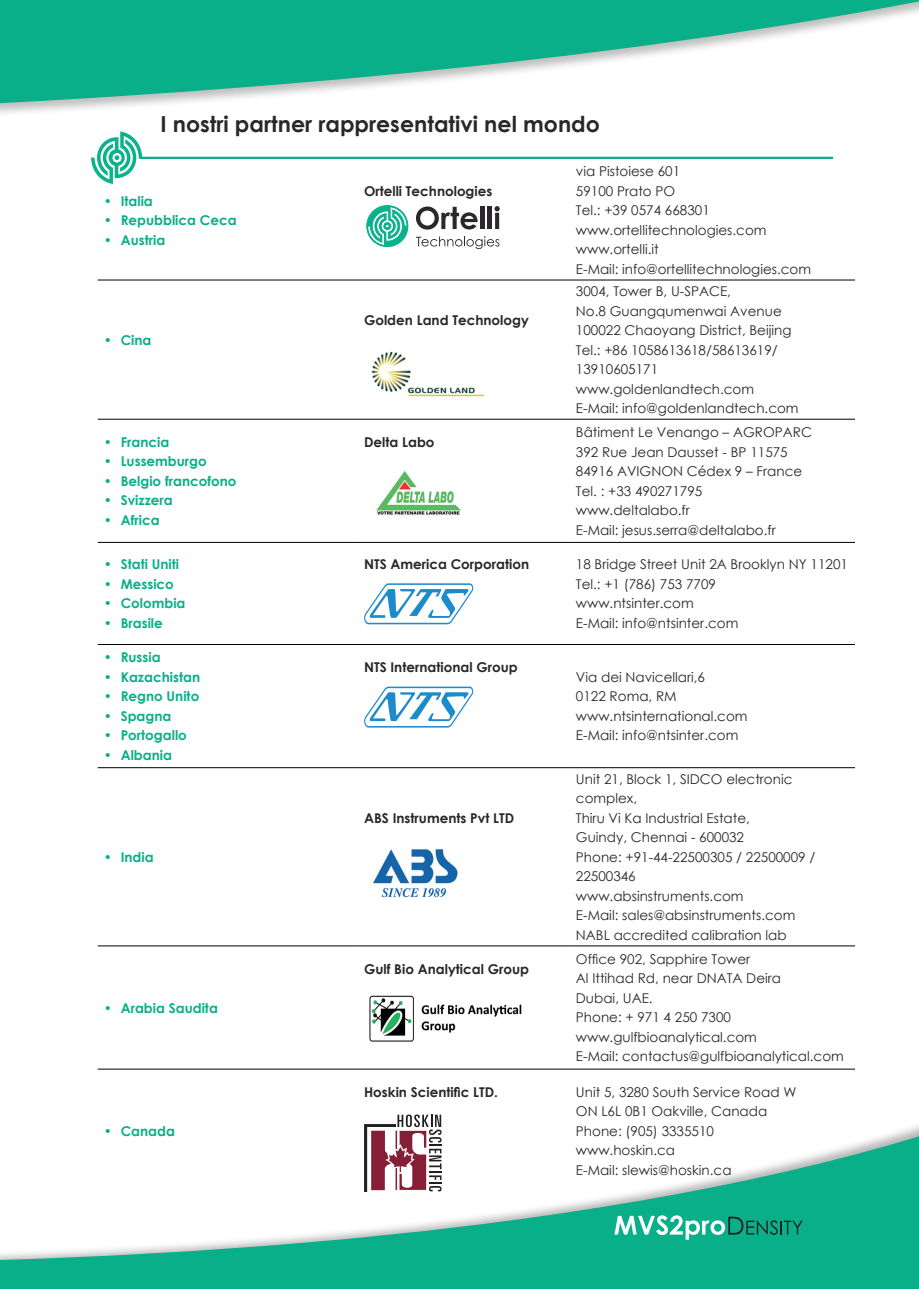
<style>
.page{position:relative;width:919px;height:1289px;background:#fff}
.page>*{position:absolute;margin:0;border:0;box-sizing:border-box;transform-origin:0 0}
.t1{font:700 22.05px "Century Gothic";color:#27282b}
.t2{font:13.5px/19.5px "Century Gothic";color:#27282b}
.t3{font:700 13.5px "Century Gothic";color:#09af89}
.t4{font:700 13.5px "Century Gothic";color:#27282b}
</style>
<div class="page">
<svg style="left:0;top:0;width:918px;height:114px;fill:#09af89"></svg>
<svg style="left:0;top:1068px;width:918px;height:220px"></svg>
<svg style="left:614px;top:1215px;width:188px;height:24px"></svg>
<hr style="left:139px;top:157px;width:694px;height:2px;background:#09af89">
<svg style="left:91px;top:131px;width:51px;height:53px"></svg>
<hr style="left:98px;top:280px;width:260px;height:1px;background:#000001">
<hr style="left:358px;top:280px;width:212px;height:1px;background:#000001">
<hr style="left:570px;top:280px;width:284px;height:1px;background:#000001">
<hr style="left:98px;top:419px;width:260px;height:1px;background:#000001">
<hr style="left:358px;top:419px;width:212px;height:1px;background:#000001">
<hr style="left:570px;top:419px;width:284px;height:1px;background:#000001">
<hr style="left:98px;top:542px;width:260px;height:1px;background:#000001">
<hr style="left:358px;top:542px;width:212px;height:1px;background:#000001">
<hr style="left:570px;top:542px;width:284px;height:1px;background:#000001">
<hr style="left:98px;top:644px;width:260px;height:1px;background:#000001">
<hr style="left:358px;top:644px;width:212px;height:1px;background:#000001">
<hr style="left:570px;top:644px;width:284px;height:1px;background:#000001">
<hr style="left:98px;top:767px;width:260px;height:1px;background:#000001">
<hr style="left:358px;top:767px;width:212px;height:1px;background:#000001">
<hr style="left:570px;top:767px;width:284px;height:1px;background:#000001">
<hr style="left:98px;top:945px;width:260px;height:1px;background:#000001">
<hr style="left:358px;top:945px;width:212px;height:1px;background:#000001">
<hr style="left:570px;top:945px;width:284px;height:1px;background:#000001">
<hr style="left:98px;top:1068px;width:260px;height:1px;background:#000001">
<hr style="left:358px;top:1068px;width:212px;height:1px;background:#000001">
<hr style="left:570px;top:1068px;width:284px;height:1px;background:#000001">
<svg style="left:366px;top:205px;width:42px;height:42px"></svg>
<svg style="left:416px;top:206px;width:61px;height:23px"></svg>
<hr style="left:480px;top:206px;width:4px;height:23px;background:#2b272c">
<div style="left:487px;top:206px;width:5px;height:23px;background:#2b272c"></div>
<svg style="left:494px;top:206px;width:5px;height:23px"></svg>
<svg style="left:416px;top:236px;width:83px;height:13px"></svg>
<img style="left:371px;top:351px;width:114px;height:46px">
<img style="left:376px;top:471px;width:85px;height:44px">
<svg style="left:364px;top:583px;width:109px;height:41px"></svg>
<svg style="left:364px;top:686px;width:109px;height:41px"></svg>
<img style="left:373px;top:849px;width:85px;height:49px">
<img style="left:369px;top:995px;width:153px;height:47px">
<svg style="left:364px;top:1114px;width:77px;height:77px"></svg>
<h1 class="t1" style="left:160px;top:110px;width:441px">I nostri partner rappresentativi nel mondo</h1>
<p class="t3" style="left:104px;top:192px;width:51px">• Italia</p>
<p class="t3" style="left:104px;top:212px;width:134px">• Repubblica Ceca</p>
<p class="t3" style="left:104px;top:231px;width:63px">• Austria</p>
<p class="t3" style="left:104px;top:331px;width:49px">• Cina</p>
<p class="t3" style="left:104px;top:433px;width:67px">• Francia</p>
<p class="t3" style="left:104px;top:453px;width:105px">• Lussemburgo</p>
<p class="t3" style="left:104px;top:472px;width:134px">• Belgio francofono</p>
<p class="t3" style="left:104px;top:491px;width:71px">• Svizzera</p>
<p class="t3" style="left:104px;top:511px;width:57px">• Africa</p>
<p class="t3" style="left:104px;top:555px;width:77px">• Stati Uniti</p>
<p class="t3" style="left:104px;top:575px;width:72px">• Messico</p>
<p class="t3" style="left:104px;top:594px;width:83px">• Colombia</p>
<p class="t3" style="left:104px;top:614px;width:61px">• Brasile</p>
<p class="t3" style="left:104px;top:648px;width:58px">• Russia</p>
<p class="t3" style="left:104px;top:668px;width:98px">• Kazachistan</p>
<p class="t3" style="left:104px;top:687px;width:97px">• Regno Unito</p>
<p class="t3" style="left:104px;top:707px;width:69px">• Spagna</p>
<p class="t3" style="left:104px;top:726px;width:85px">• Portogallo</p>
<p class="t3" style="left:104px;top:746px;width:70px">• Albania</p>
<p class="t3" style="left:104px;top:848px;width:51px">• India</p>
<p class="t3" style="left:104px;top:998px;width:116px">• Arabia Saudita</p>
<p class="t3" style="left:104px;top:1122px;width:73px">• Canada</p>
<p class="t4" style="left:364px;top:182px;width:130px">Ortelli Technologies</p>
<p class="t4" style="left:364px;top:312px;width:166px">Golden Land Technology</p>
<p class="t2" style="left:576px;top:161px;width:237px">via Pistoiese 601<br>59100 Prato PO<br>Tel.: +39 0574 668301 www.ortellitechnologies.com www.ortelli.it<br>E-Mail: info@ortellitechnologies.com</p>
<p class="t2" style="left:576px;top:281px;width:224px">3004, Tower B, U-SPACE,<br>No.8 Guangqumenwai Avenue<br>100022 Chaoyang District, Beijing<br>Tel.: +86 1058613618/58613619/<br>13910605171 www.goldenlandtech.com<br>E-Mail: info@goldenlandtech.com</p>
<p class="t4" style="left:364px;top:433px;width:72px">Delta Labo</p>
<p class="t2" style="left:576px;top:422px;width:237px">Bâtiment Le Venango – AGROPARC<br>392 Rue Jean Dausset - BP 11575<br>84916 AVIGNON Cédex 9 – France<br>Tel. : +33 490271795 www.deltalabo.fr<br>E-Mail: jesus.serra@deltalabo.fr</p>
<p class="t4" style="left:364px;top:555px;width:166px">NTS America Corporation</p>
<p class="t2" style="left:576px;top:554px;width:273px">18 Bridge Street Unit 2A Brooklyn NY 11201<br>Tel.: +1 (786) 753 7709<br>www.ntsinter.com<br>E-Mail: info@ntsinter.com</p>
<p class="t4" style="left:364px;top:658px;width:155px">NTS International Group</p>
<p class="t4" style="left:364px;top:809px;width:152px">ABS Instruments Pvt LTD</p>
<p class="t2" style="left:576px;top:667px;width:173px">Via dei Navicellari,6<br>0122 Roma, RM www.ntsinternational.com<br>E-Mail: info@ntsinter.com</p>
<p class="t2" style="left:576px;top:768px;width:241px">Unit 21, Block 1, SIDCO electronic complex,<br>Thiru Vi Ka Industrial Estate,<br>Guindy, Chennai - 600032<br>Phone: +91-44-22500305 / 22500009 /<br>22500346<br>www.absinstruments.com<br>E-Mail: sales@absinstruments.com<br>NABL accredited calibration lab</p>
<p class="t4" style="left:364px;top:959px;width:166px">Gulf Bio Analytical Group</p>
<p class="t2" style="left:576px;top:948px;width:269px">Office 902, Sapphire Tower<br>Al Ittihad Rd, near DNATA Deira<br>Dubai, UAE.<br>Phone: + 971 4 250 7300 www.gulfbioanalytical.com<br>E-Mail: contactus@gulfbioanalytical.com</p>
<p class="t4" style="left:364px;top:1083px;width:135px">Hoskin Scientific LTD.</p>
<p class="t2" style="left:576px;top:1081px;width:222px">Unit 5, 3280 South Service Road W<br>ON L6L 0B1 Oakville, Canada<br>Phone: (905) 3335510 www.hoskin.ca<br>E-Mail: slewis@hoskin.ca</p>
</div>
